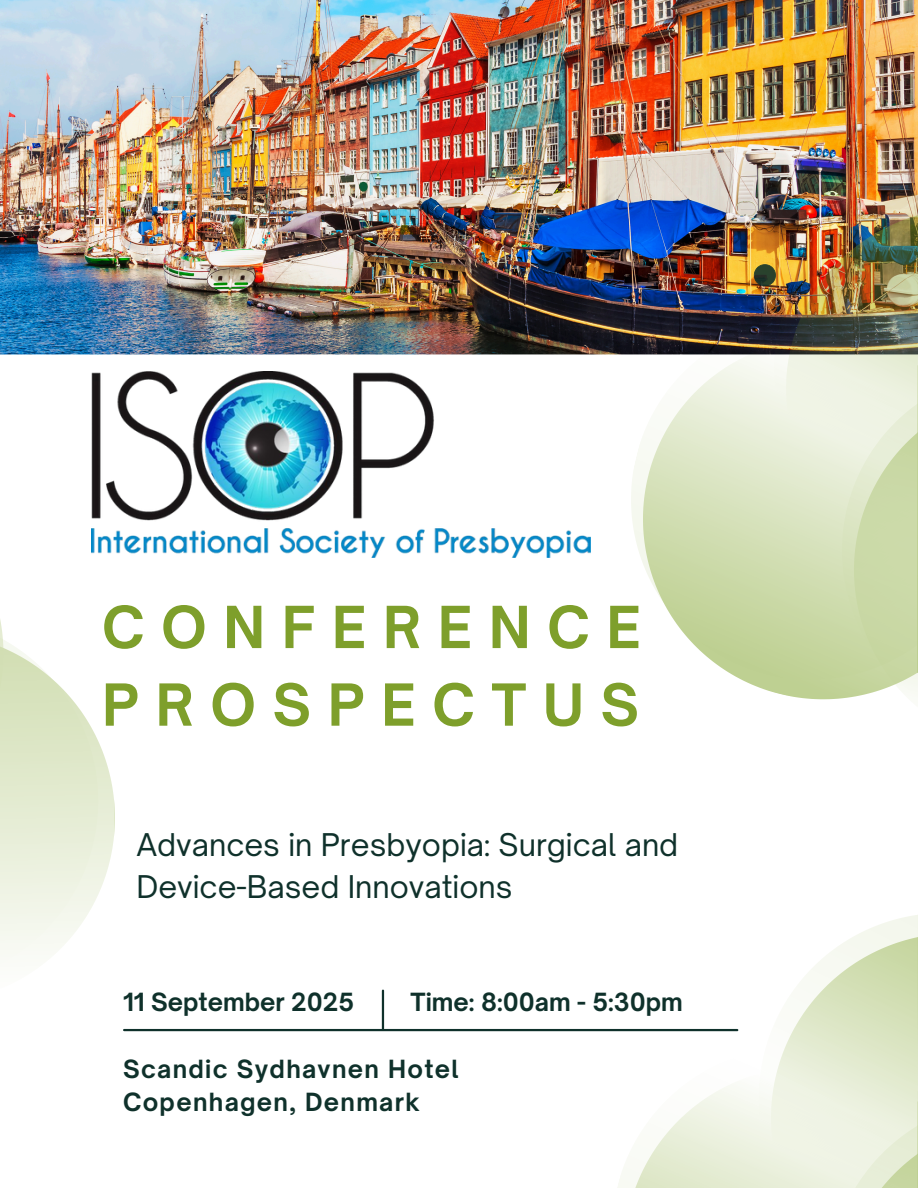
<style>
.page{position:relative;width:918px;height:1188px;background:#fff}
.page>*{position:absolute;margin:0;border:0;box-sizing:border-box;transform-origin:0 0}
.t1{font:700 55.5px/77.7px "Open Sauce One";letter-spacing:.3em;color:#7e9f2b}
.t2{font:30px/41.7px "Open Sauce One";color:#0f312b}
.t3{font:700 24px "Open Sauce One";letter-spacing:.055em;color:#0f312b}
.t4{font:700 24px "Open Sauce One";color:#0f312b}
</style>
<div class="page">
<img style="left:0;top:0;width:918px;height:354px">
<svg style="left:0;top:468px;width:115px;height:489px"></svg>
<hr style="left:124px;top:1029px;width:613px;height:2px;background:#0f312b">
<hr style="left:382px;top:991px;width:2px;height:38px;background:#0f312b">
<svg style="left:573px;top:1028px;width:147px;height:160px"></svg>
<svg style="left:720px;top:915px;width:198px;height:273px"></svg>
<img style="left:92px;top:371px;width:498px;height:186px">
<svg style="left:594px;top:282px;width:211px;height:417px"></svg>
<svg style="left:805px;top:587px;width:113px;height:113px;background:#cbd9a8"></svg>
<img style="left:737px;top:152px;width:181px;height:435px">
<p class="t1" style="left:102px;top:588px;width:540px">CONFERENCE<br>PROSPECTUS</p>
<p class="t2" style="left:136px;top:824px;width:543px">Advances in Presbyopia: Surgical and<br>Device-Based Innovations</p>
<p class="t4" style="left:123px;top:987px;width:233px">11 September 2025</p>
<p class="t4" style="left:411px;top:987px;width:274px">Time: 8:00am - 5:30pm</p>
<h1 class="t3" style="left:123px;top:1054px;width:337px">Scandic Sydhavnen Hotel</h1>
<h2 class="t3" style="left:123px;top:1087px;width:298px">Copenhagen, Denmark</h2>
</div>
